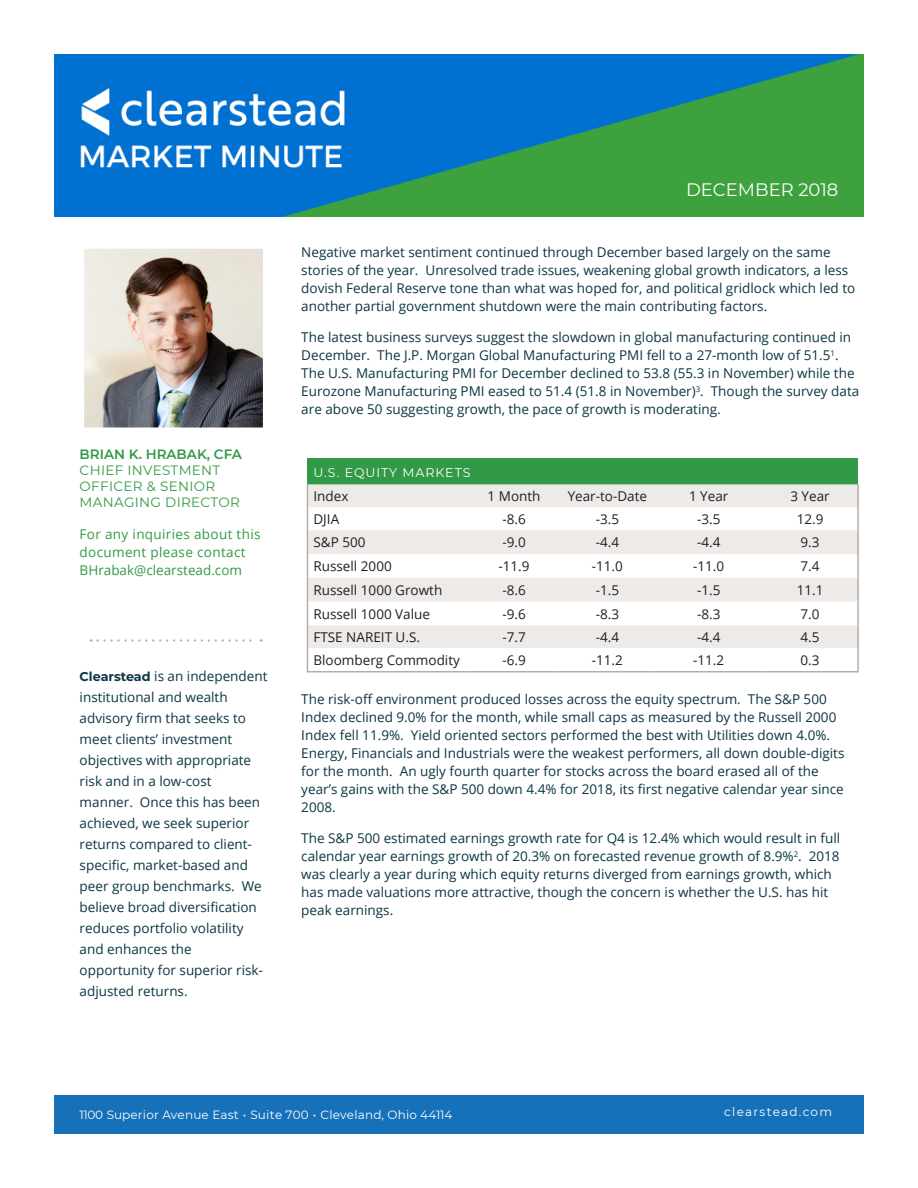
<style>
.page{position:relative;width:918px;height:1188px;background:#fff}
.page>*{position:absolute;margin:0;border:0;box-sizing:border-box;transform-origin:0 0}
.t1{font:18px "Montserrat";color:#fff}
.t2{font:13.5px/18px "Open Sans";color:#0b3643}
.t3{font:13.5px "Open Sans";color:#231f20}
.t4{font:13.5px/18px "Open Sans";letter-spacing:.025em;color:#329946}
.t5{font:13.5px/16.2px "Montserrat";letter-spacing:.025em;color:#329946}
.t6{font:12.6px "Montserrat";letter-spacing:.075em;color:#fff}
.t7{font:12px "Montserrat";letter-spacing:.015em;color:#fff}
.t8{font:12px "Montserrat";letter-spacing:.105em;color:#fff}
.s1{font-weight:600}
.s2{font-family:"Montserrat";font-weight:700;font-size:12.75px}
</style>
<div class="page">
<div style="left:54px;top:1095px;width:810px;height:39px;background:#1771b9"></div>
<img style="left:85px;top:249px;width:177px;height:178px">
<div style="left:80px;top:244px;width:187px;height:188px;border:4px solid #fff"></div>
<svg style="left:98px;top:639px;width:164px;height:3px"></svg>
<div style="left:307px;top:458px;width:551px;height:26px;background:#329946"></div>
<hr style="left:857px;top:484px;width:2px;height:23px;background:#b6ada6">
<hr style="left:857px;top:507px;width:2px;height:23px;background:#b6ada6">
<hr style="left:857px;top:530px;width:2px;height:24px;background:#b6ada6">
<hr style="left:857px;top:554px;width:2px;height:24px;background:#b6ada6">
<hr style="left:857px;top:578px;width:2px;height:23px;background:#b6ada6">
<hr style="left:857px;top:601px;width:2px;height:24px;background:#b6ada6">
<hr style="left:857px;top:625px;width:2px;height:23px;background:#b6ada6">
<svg style="left:307px;top:484px;width:551px;height:187px"></svg>
<hr style="left:857px;top:648px;width:2px;height:23px;background:#b6ada6">
<hr style="left:307px;top:671px;width:162px;height:2px;background:#b6ada6">
<hr style="left:469px;top:671px;width:90px;height:2px;background:#b6ada6">
<hr style="left:559px;top:671px;width:96px;height:2px;background:#b6ada6">
<hr style="left:655px;top:671px;width:107px;height:2px;background:#b6ada6">
<hr style="left:762px;top:671px;width:97px;height:2px;background:#b6ada6">
<img style="left:54px;top:55px;width:810px;height:162px">
<p class="t1" style="left:686px;top:178px;width:154px">DECEMBER 2018</p>
<p class="t5" style="left:80px;top:445px;width:164px"><span class="s1">BRIAN K. HRABAK, CFA<br></span>CHIEF INVESTMENT<br>OFFICER &amp; SENIOR<br>MANAGING DIRECTOR</p>
<p class="t4" style="left:80px;top:524px;width:182px">For any inquiries about this document please contact<br>BHrabak@clearstead.com</p>
<p class="t2" style="left:80px;top:665px;width:189px;line-height:21px"><span class="s2">Clearstead</span> is an independent institutional and wealth advisory firm that seeks to meet clients’ investment objectives with appropriate risk and in a low-cost manner. Once this has been achieved, we seek superior returns compared to client&shy;specific, market-based and peer group benchmarks. We believe broad diversification reduces portfolio volatility and enhances the opportunity for superior risk&shy;adjusted returns.</p>
<p class="t2" style="left:301px;top:242px;width:555px">Negative market sentiment continued through December based largely on the same stories of the year. Unresolved trade issues, weakening global growth indicators, a less dovish Federal Reserve tone than what was hoped for, and political gridlock which led to another partial government shutdown were the main contributing factors.</p>
<p class="t2" style="left:301px;top:328px;width:560px">The latest business surveys suggest the slowdown in global manufacturing continued in December. The J.P. Morgan Global Manufacturing PMI fell to a 27-month low of 51.5<sup>1</sup>.<br>The U.S. Manufacturing PMI for December declined to 53.8 (55.3 in November) while the Eurozone Manufacturing PMI eased to 51.4 (51.8 in November)<sup>3</sup>. Though the survey data are above 50 suggesting growth, the pace of growth is moderating.</p>
<p class="t6" style="left:313px;top:464px;width:158px">U.S. EQUITY MARKETS</p>
<p class="t3" style="left:313px;top:487px;width:36px">Index</p>
<p class="t3" style="left:488px;top:487px;width:54px">1 Month</p>
<p class="t3" style="left:568px;top:487px;width:81px">Year-to-Date</p>
<p class="t3" style="left:689px;top:487px;width:41px">1 Year</p>
<p class="t3" style="left:790px;top:487px;width:41px">3 Year</p>
<p class="t3" style="left:313px;top:510px;width:27px">DJIA</p>
<p class="t3" style="left:502px;top:510px;width:25px">-8.6</p>
<p class="t3" style="left:596px;top:510px;width:25px">-3.5</p>
<p class="t3" style="left:697px;top:510px;width:25px">-3.5</p>
<p class="t3" style="left:797px;top:510px;width:28px">12.9</p>
<p class="t3" style="left:313px;top:533px;width:54px">S&amp;P 500</p>
<p class="t3" style="left:502px;top:533px;width:25px">-9.0</p>
<p class="t3" style="left:596px;top:533px;width:25px">-4.4</p>
<p class="t3" style="left:697px;top:533px;width:25px">-4.4</p>
<p class="t3" style="left:801px;top:533px;width:21px">9.3</p>
<p class="t3" style="left:313px;top:557px;width:80px">Russell 2000</p>
<p class="t3" style="left:499px;top:557px;width:33px">-11.9</p>
<p class="t3" style="left:592px;top:557px;width:33px">-11.0</p>
<p class="t3" style="left:693px;top:557px;width:33px">-11.0</p>
<p class="t3" style="left:801px;top:557px;width:21px">7.4</p>
<p class="t3" style="left:313px;top:581px;width:130px">Russell 1000 Growth</p>
<p class="t3" style="left:502px;top:581px;width:25px">-8.6</p>
<p class="t3" style="left:596px;top:581px;width:25px">-1.5</p>
<p class="t3" style="left:697px;top:581px;width:25px">-1.5</p>
<p class="t3" style="left:797px;top:581px;width:28px">11.1</p>
<p class="t3" style="left:313px;top:604px;width:118px">Russell 1000 Value</p>
<p class="t3" style="left:502px;top:604px;width:25px">-9.6</p>
<p class="t3" style="left:596px;top:604px;width:25px">-8.3</p>
<p class="t3" style="left:697px;top:604px;width:25px">-8.3</p>
<p class="t3" style="left:801px;top:604px;width:21px">7.0</p>
<p class="t3" style="left:313px;top:628px;width:108px">FTSE NAREIT U.S.</p>
<p class="t3" style="left:502px;top:628px;width:25px">-7.7</p>
<p class="t3" style="left:596px;top:628px;width:25px">-4.4</p>
<p class="t3" style="left:697px;top:628px;width:25px">-4.4</p>
<p class="t3" style="left:801px;top:628px;width:21px">4.5</p>
<p class="t3" style="left:313px;top:651px;width:148px">Bloomberg Commodity</p>
<p class="t3" style="left:502px;top:651px;width:25px">-6.9</p>
<p class="t3" style="left:592px;top:651px;width:33px">-11.2</p>
<p class="t3" style="left:693px;top:651px;width:33px">-11.2</p>
<p class="t3" style="left:801px;top:651px;width:21px">0.3</p>
<p class="t2" style="left:301px;top:689px;width:545px">The risk-off environment produced losses across the equity spectrum. The S&amp;P 500<br>Index declined 9.0% for the month, while small caps as measured by the Russell 2000<br>Index fell 11.9%. Yield oriented sectors performed the best with Utilities down 4.0%.<br>Energy, Financials and Industrials were the weakest performers, all down double-digits for the month. An ugly fourth quarter for stocks across the board erased all of the year’s gains with the S&amp;P 500 down 4.4% for 2018, its first negative calendar year since 2008.</p>
<p class="t2" style="left:301px;top:829px;width:540px">The S&amp;P 500 estimated earnings growth rate for Q4 is 12.4% which would result in full calendar year earnings growth of 20.3% on forecasted revenue growth of 8.9%<sup>2</sup>. 2018 was clearly a year during which equity returns diverged from earnings growth, which has made valuations more attractive, though the concern is whether the U.S. has hit peak earnings.</p>
<p class="t7" style="left:80px;top:1106px;width:374px">1100 Superior Avenue East • Suite 700 • Cleveland, Ohio 44114</p>
<p class="t8" style="left:724px;top:1103px;width:110px">clearstead.com</p>
</div>
